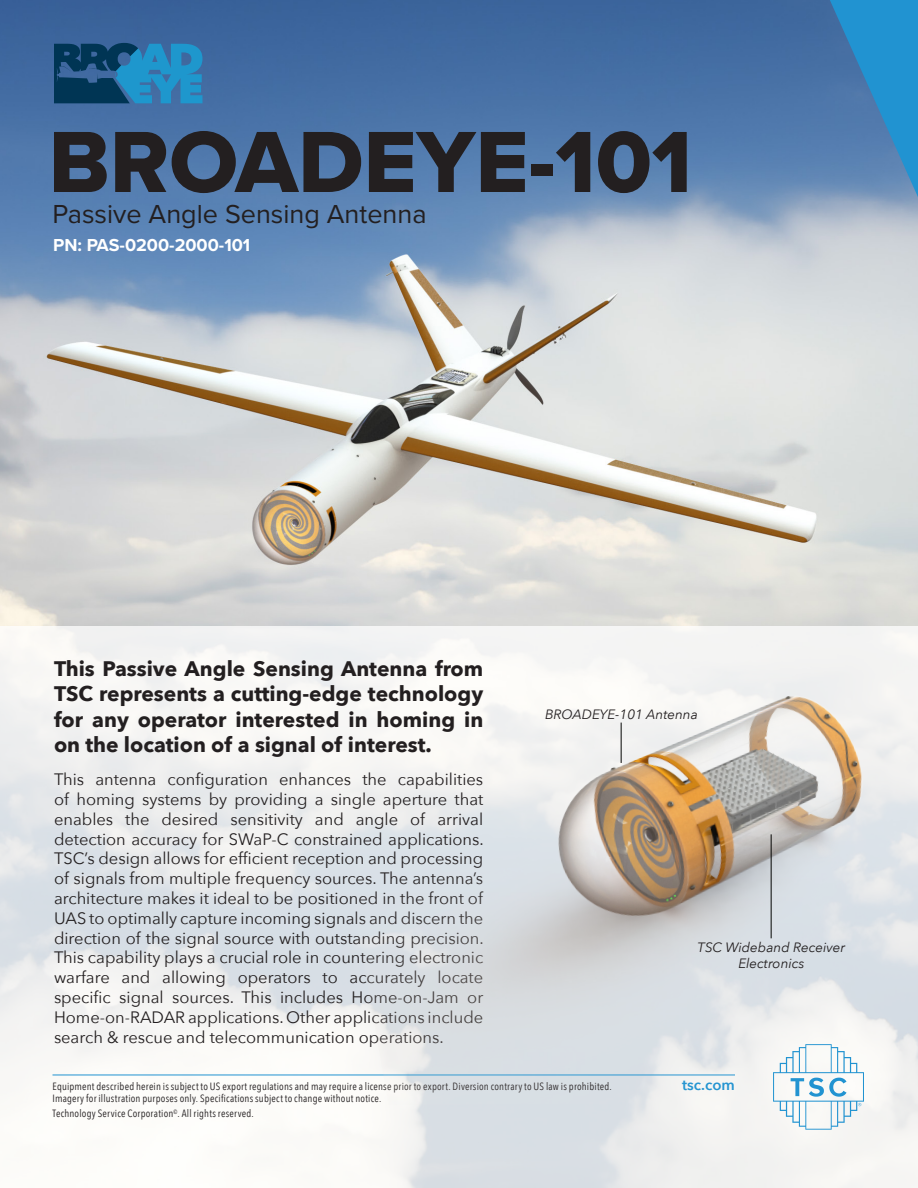
<style>
.page{position:relative;width:918px;height:1188px;background:#fff}
.page>*{position:absolute;margin:0;border:0;box-sizing:border-box;transform-origin:0 0}
.t1{font:90px "Proxima Nova Extrabld";color:#231f20}
.Sub_Title{font:27px "Proxima Nova";color:#231f20}
.t2{font:700 21px/25.2px "Avenir Next";color:#231f20;text-align:justify}
.Sub_Title-2{font:700 18px "Proxima Nova";color:#fff}
.t3{font:16.5px/19.8px "Avenir Next";color:#231f20;text-align:justify}
.Hyperlink{font:600 15px "Avenir Next";color:#2193d1}
.t4{font:italic 13.5px/16.2px "Avenir Next";color:#231f20;text-align:center}
.Legal_Disclaimer_bottom{font:10.5px/12px "Avenir Next Condensed";letter-spacing:.02em;color:#231f20}
</style>
<div class="page">
<img style="left:0;top:0;width:918px;height:626px">
<svg style="left:0;top:626px;width:918px;height:562px;fill:#f2f2f1"></svg>
<svg style="left:773px;top:1105px;width:91px;height:25px"></svg>
<svg style="left:830px;top:0;width:88px;height:197px"></svg>
<hr style="left:52px;top:1075px;width:683px;height:1px;background:#2193d1">
<img style="left:305px;top:632px;width:601px;height:473px">
<hr style="left:621px;top:723px;width:1px;height:40px;background:#040503">
<hr style="left:771px;top:834px;width:1px;height:104px;background:#040503">
<svg style="left:54px;top:43px;width:148px;height:60px"></svg>
<p class="t1" style="left:49px;top:95px;width:645px">BROADEYE-101</p>
<p class="Sub_Title" style="left:52px;top:194px;width:376px">Passive Angle Sensing Antenna</p>
<p class="Sub_Title-2" style="left:53px;top:232px;width:199px">PN: PAS-0200-2000-101</p>
<p class="t2" style="left:54px;top:656px;width:431px">This Passive Angle Sensing Antenna from TSC represents a cutting-edge technology for any operator interested in homing in on the location of a signal of interest.</p>
<p class="t3" style="left:54px;top:769px;width:431px">This antenna configuration enhances the capabilities of homing systems by providing a single aperture that enables the desired sensitivity and angle of arrival detection accuracy for SWaP-C constrained applications.<br>TSC’s design allows for efficient reception and processing of signals from multiple frequency sources. The antenna’s architecture makes it ideal to be positioned in the front of UAS to optimally capture incoming signals and discern the direction of the signal source with outstanding precision.<br>This capability plays a crucial role in countering electronic warfare and allowing operators to accurately locate specific signal sources. This includes Home-on-Jam or Home-on-RADAR applications. Other applications include search &amp; rescue and telecommunication operations.</p>
<p class="Legal_Disclaimer_bottom" style="left:52px;top:1080px;width:561px">Equipment described herein is subject to US export regulations and may require a license prior to export. Diversion contrary to US law is prohibited.<br>Imagery for illustration purposes only. Specifications subject to change without notice.</p>
<p class="Legal_Disclaimer_bottom" style="left:52px;top:1107px;width:203px">Technology Service Corporation<sup>©</sup>. All rights reserved.</p>
<p class="t4" style="left:545px;top:705px;width:154px">BROADEYE-101 Antenna</p>
<p class="t4" style="left:698px;top:938px;width:149px">TSC Wideband Receiver<br>Electronics</p>
<p class="Hyperlink" style="left:682px;top:1072px;width:54px">tsc.com</p>
</div>
